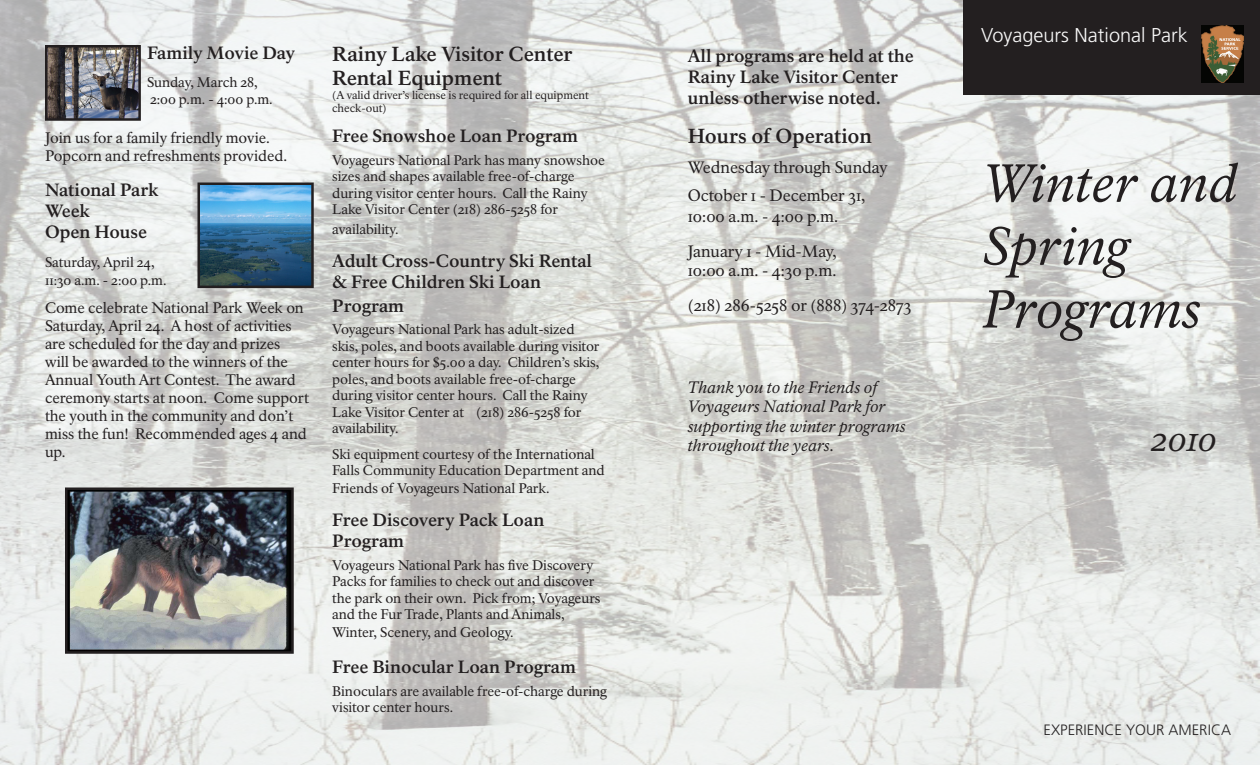
<style>
.page{position:relative;width:1260px;height:765px;background:#fff}
.page>*{position:absolute;margin:0;border:0;box-sizing:border-box;transform-origin:0 0}
.t1{font:italic 52.5px/63px "NPS Rawlinson";color:#231f20}
.t2{font:italic 35px "NPS Rawlinson";color:#231f20}
.t3{font:700 20px/24px "NPS Rawlinson";letter-spacing:-.01em;color:#231f20}
.t4{font:300 20px "Frutiger";color:#f9f9f9}
.t5{font:700 17.5px/21px "NPS Rawlinson";color:#231f20}
.t6{font:16.25px "NPS Rawlinson";color:#231f20}
.t7{font:italic 16.25px/19.5px "NPS Rawlinson";color:#231f20}
.t8{font:15px/18px "NPS Rawlinson";letter-spacing:-.005em;color:#231f20}
.t9{font:300 15px "Frutiger";color:#262324}
.t10{font:13.75px/16.5px "NPS Rawlinson";letter-spacing:-.005em;color:#231f20}
.t11{font:11.25px/13.5px "NPS Rawlinson";color:#231f20}
</style>
<div class="page">
<img style="left:0;top:0;width:1260px;height:765px">
<img style="left:201px;top:185px;width:110px;height:100px">
<div style="left:198px;top:182px;width:116px;height:106px;border:2px solid #231f20"></div>
<div style="left:964px;top:0;width:296px;height:94px;background:#231f20"></div>
<img style="left:1201px;top:25px;width:43px;height:57px">
<img style="left:48px;top:48px;width:90px;height:70px">
<div style="left:45px;top:45px;width:96px;height:76px;border:2px solid #231f20"></div>
<img style="left:68px;top:491px;width:223px;height:160px">
<div style="left:65px;top:488px;width:229px;height:166px;border:2px solid #231f20"></div>
<p class="t5" style="left:147px;top:42px;width:150px">Family Movie Day</p>
<p class="t10" style="left:147px;top:74px;width:112px">Sunday, March 28,</p>
<p class="t10" style="left:150px;top:91px;width:124px">2:00 p.m. - 4:00 p.m.</p>
<p class="t8" style="left:45px;top:129px;width:244px">Join us for a family friendly movie.<br>Popcorn and refreshments provided.</p>
<p class="t5" style="left:45px;top:180px;width:115px">National Park</p>
<p class="t5" style="left:45px;top:201px;width:47px">Week</p>
<p class="t5" style="left:45px;top:222px;width:104px">Open House</p>
<p class="t10" style="left:45px;top:254px;width:111px">Saturday, April 24,</p>
<p class="t10" style="left:45px;top:272px;width:123px">11:30 a.m. - 2:00 p.m.</p>
<p class="t8" style="left:45px;top:299px;width:266px">Come celebrate National Park Week on<br>Saturday, April 24. A host of activities are scheduled for the day and prizes<br>will be awarded to the winners of the<br>Annual Youth Art Contest. The award ceremony starts at noon. Come support the youth in the community and don’t miss the fun! Recommended ages 4 and up.</p>
<p class="t3" style="left:332px;top:42px;width:242px">Rainy Lake Visitor Center<br>Rental Equipment</p>
<p class="t11" style="left:332px;top:88px;width:258px">(A valid driver’s license is required for all equipment check-out)</p>
<p class="t5" style="left:332px;top:126px;width:247px">Free Snowshoe Loan Program</p>
<p class="t10" style="left:332px;top:152px;width:274px">Voyageurs National Park has many snowshoe sizes and shapes available free-of-charge during visitor center hours. Call the Rainy Lake Visitor Center (218) 286-5258 for</p>
<p class="t10" style="left:332px;top:221px;width:68px">availability.</p>
<p class="t5" style="left:332px;top:250px;width:261px">Adult Cross-Country Ski Rental &amp; Free Children Ski Loan</p>
<p class="t5" style="left:332px;top:295px;width:73px">Program</p>
<p class="t10" style="left:332px;top:321px;width:269px">Voyageurs National Park has adult-sized skis, poles, and boots available during visitor center hours for $5.00 a day. Children’s skis, poles, and boots available free-of-charge during visitor center hours. Call the Rainy Lake Visitor Center at (218) 286-5258 for availability.</p>
<p class="t10" style="left:332px;top:446px;width:274px">Ski equipment courtesy of the International<br>Falls Community Education Department and</p>
<p class="t10" style="left:332px;top:480px;width:219px">Friends of Voyageurs National Park.</p>
<p class="t5" style="left:332px;top:510px;width:214px">Free Discovery Pack Loan<br>Program</p>
<p class="t10" style="left:332px;top:557px;width:270px">Voyageurs National Park has five Discovery Packs for families to check out and discover the park on their own. Pick from; Voyageurs and the Fur Trade, Plants and Animals,</p>
<p class="t10" style="left:332px;top:624px;width:183px">Winter, Scenery, and Geology.</p>
<p class="t5" style="left:332px;top:657px;width:245px">Free Binocular Loan Program</p>
<p class="t10" style="left:332px;top:683px;width:276px">Binoculars are available free-of-charge during visitor center hours.</p>
<p class="t5" style="left:688px;top:45px;width:228px">All programs are held at the<br>Rainy Lake Visitor Center</p>
<p class="t5" style="left:688px;top:87px;width:195px">unless otherwise noted.</p>
<p class="t3" style="left:688px;top:124px;width:186px">Hours of Operation</p>
<p class="t6" style="left:688px;top:157px;width:201px">Wednesday through Sunday</p>
<p class="t6" style="left:688px;top:186px;width:179px">October 1 - December 31,</p>
<p class="t6" style="left:688px;top:207px;width:152px">10:00 a.m. - 4:00 p.m.</p>
<p class="t6" style="left:688px;top:241px;width:150px">January 1 - Mid-May,</p>
<p class="t6" style="left:688px;top:261px;width:150px">10:00 a.m. - 4:30 p.m.</p>
<p class="t6" style="left:688px;top:295px;width:225px">(218) 286-5258 or (888) 374-2873</p>
<p class="t7" style="left:688px;top:377px;width:191px">Thank you to the Friends of</p>
<p class="t7" style="left:688px;top:397px;width:200px">Voyageurs National Park for</p>
<p class="t7" style="left:688px;top:416px;width:220px">supporting the winter programs throughout the years.</p>
<p class="t4" style="left:981px;top:24px;width:208px">Voyageurs National Park</p>
<p class="t1" style="left:982px;top:152px;width:256px">Winter and<br>Spring</p>
<p class="t1" style="left:982px;top:278px;width:220px">Programs</p>
<p class="t2" style="left:1151px;top:418px;width:68px">2010</p>
<p class="t9" style="left:1044px;top:721px;width:189px">EXPERIENCE YOUR AMERICA</p>
</div>
